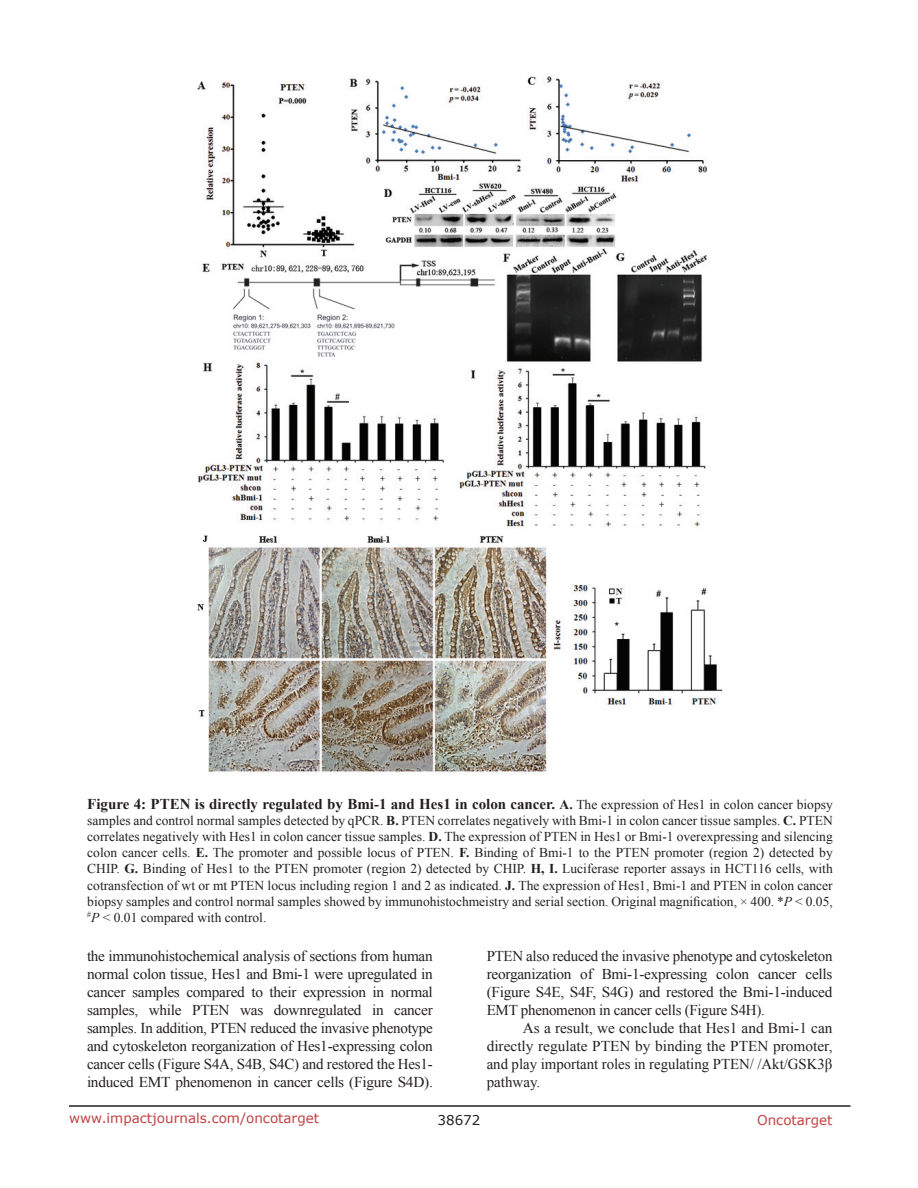
<style>
.page{position:relative;width:918px;height:1188px;background:#fff}
.page>*{position:absolute;margin:0;border:0;box-sizing:border-box;transform-origin:0 0}
.BodyText{font:15px/18px "Times New Roman";letter-spacing:-.015em;color:#231f20;text-align:justify}
.FigureText{font:700 15px "Times New Roman";color:#231f20}
.FigureText-2{font:13.5px/16.2px "Times New Roman";color:#231f20;text-align:justify}
.t1{font:13.5px "Verdana";color:#c24141}
.t2{font:13.5px "Verdana";color:#231f20}
.s1{font-size:13.5px}
.s2{font-weight:400;font-size:13.5px}
.s3{font-weight:700}
.s4{font-style:italic}
</style>
<div class="page">
<hr style="left:69px;top:1105px;width:781px;height:2px;background:#231f20">
<img style="left:197px;top:75px;width:526px;height:698px">
<p class="FigureText" style="left:87px;top:793px;width:747px">Figure 4: PTEN is directly regulated by Bmi-1 and Hes1 in colon cancer. <span class="s1">A.</span> <span class="s2">The expression of Hes1 in colon cancer biopsy</span></p>
<p class="FigureText-2" style="left:87px;top:812px;width:747px">samples and control normal samples detected by qPCR. <span class="s3">B.</span> PTEN correlates negatively with Bmi-1 in colon cancer tissue samples. <span class="s3">C.</span> PTEN correlates negatively with Hes1 in colon cancer tissue samples. <span class="s3">D.</span> The expression of PTEN in Hes1 or Bmi-1 overexpressing and silencing colon cancer cells. <span class="s3">E.</span> The promoter and possible locus of PTEN. <span class="s3">F.</span> Binding of Bmi-1 to the PTEN promoter (region 2) detected by CHIP. <span class="s3">G.</span> Binding of Hes1 to the PTEN promoter (region 2) detected by CHIP. <span class="s3">H, I.</span> Luciferase reporter assays in HCT116 cells, with cotransfection of wt or mt PTEN locus including region 1 and 2 as indicated. <span class="s3">J.</span> The expression of Hes1, Bmi-1 and PTEN in colon cancer biopsy samples and control normal samples showed by immunohistochmeistry and serial section. Original magnification, × 400. *<span class="s4">P</span> &lt; 0.05, <sup>#</sup><span class="s4">P</span> &lt; 0.01 compared with control.</p>
<p class="BodyText" style="left:87px;top:947px;width:347px">the immunohistochemical analysis of sections from human normal colon tissue, Hes1 and Bmi-1 were upregulated in cancer samples compared to their expression in normal samples, while PTEN was downregulated in cancer samples. In addition, PTEN reduced the invasive phenotype and cytoskeleton reorganization of Hes1-expressing colon cancer cells (Figure S4A, S4B, S4C) and restored the Hes1- induced EMT phenomenon in cancer cells (Figure S4D).</p>
<p class="BodyText" style="left:487px;top:947px;width:347px">PTEN also reduced the invasive phenotype and cytoskeleton reorganization of Bmi-1-expressing colon cancer cells (Figure S4E, S4F, S4G) and restored the Bmi-1-induced EMT phenomenon in cancer cells (Figure S4H).</p>
<p class="BodyText" style="left:487px;top:1019px;width:347px;text-indent:36px">As a result, we conclude that Hes1 and Bmi-1 can directly regulate PTEN by binding the PTEN promoter, and play important roles in regulating PTEN/ /Akt/GSK3β pathway.</p>
<p class="t1" style="left:69px;top:1109px;width:252px">www.impactjournals.com/oncotarget</p>
<p class="t2" style="left:438px;top:1111px;width:44px">38672</p>
<p class="t1" style="left:757px;top:1111px;width:77px">Oncotarget</p>
</div>
